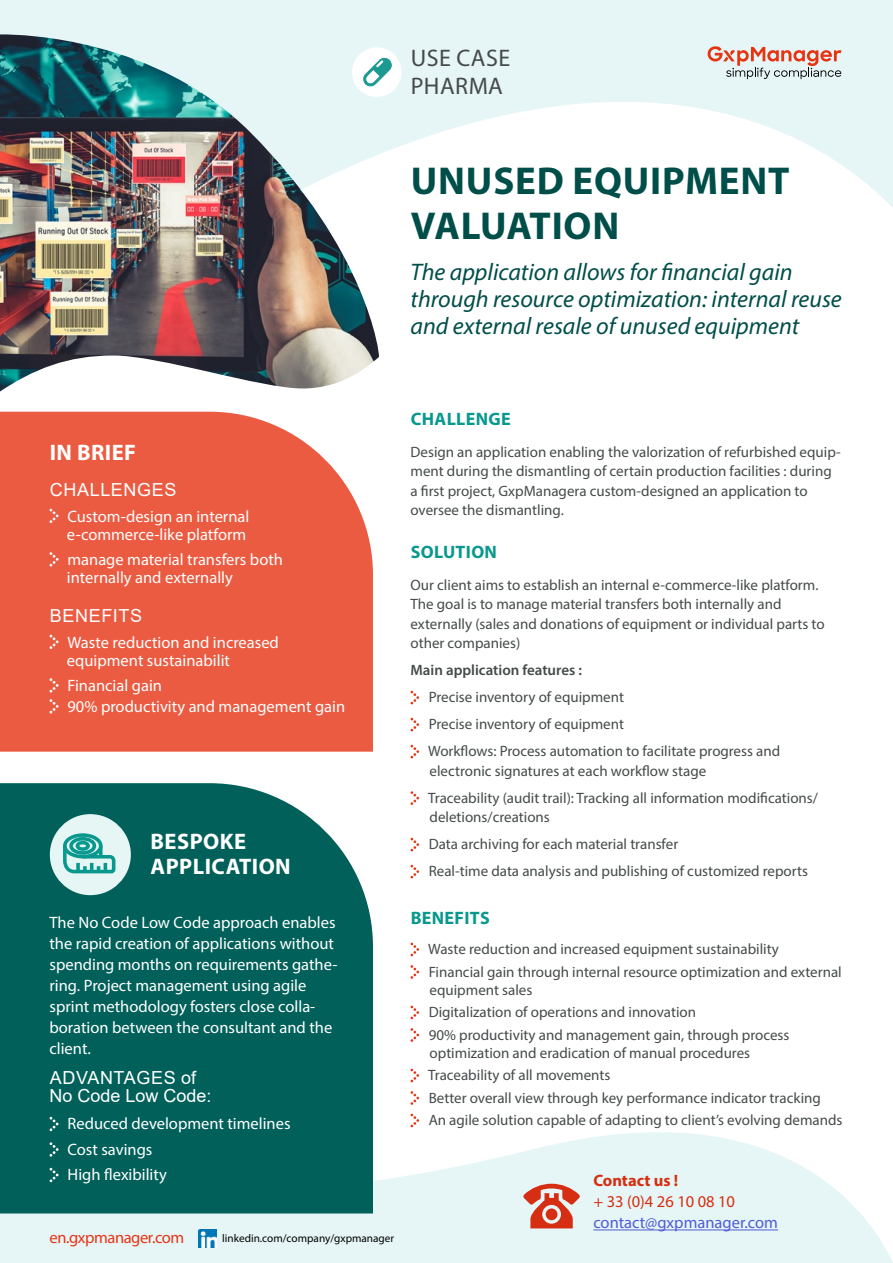
<style>
.page{position:relative;width:893px;height:1263px;background:#fff}
.page>*{position:absolute;margin:0;border:0;box-sizing:border-box;transform-origin:0 0}
.t1{font:700 39px/45px "Myriad Pro";letter-spacing:.02em;color:#004e49}
.t2{font:italic 24px/27px "Myriad Pro";color:#004e49}
.t3{font:24px/27.6px "Myriad Pro";letter-spacing:.02em;color:#454a4a}
.t4{font:700 22.5px/25.5px "Myriad Pro";letter-spacing:.02em;color:#fff}
.t5{font:18px/18px "Arial";color:#fff}
.t6{font:700 18px "Myriad Pro";letter-spacing:.02em;color:#08988e}
.t7{font:18px "Arial";letter-spacing:.035em;color:#fff}
.t8{font:16.5px/21px "Myriad Pro";color:#fff}
.t9{font:16.5px "Myriad Pro";color:#4f5cd6}
.t10{font:16.5px "Myriad Pro";letter-spacing:-.025em;color:#e63516}
.t11{font:16.5px "Myriad Pro";color:#d52f11}
.t12{font:700 16.5px "Myriad Pro";color:#d52f11}
.t13{font:15px/19.5px "Myriad Pro";color:#454a4a}
.t14{font:600 15px "Myriad Pro";color:#454a4a}
.t15{font:11.25px "Myriad Pro";color:#000}
.s1{color:#e63616}
</style>
<div class="page">
<svg style="left:0;top:0;width:893px;height:208px;fill:#e6f5f5"></svg>
<svg style="left:708px;top:46px;width:133px;height:33px"></svg>
<svg style="left:411px;top:691px;width:8px;height:13px"></svg>
<svg style="left:411px;top:718px;width:8px;height:13px"></svg>
<svg style="left:411px;top:745px;width:8px;height:13px"></svg>
<svg style="left:411px;top:791px;width:8px;height:14px"></svg>
<svg style="left:411px;top:838px;width:8px;height:13px"></svg>
<svg style="left:411px;top:865px;width:8px;height:13px"></svg>
<div style="left:0;top:412px;width:373px;height:340px;background:#eb5b41"></div>
<svg style="left:0;top:1091px;width:893px;height:172px;fill:#e6f5f5"></svg>
<div style="left:0;top:783px;width:373px;height:430px;background:#01605a"></div>
<svg style="left:50px;top:509px;width:9px;height:14px"></svg>
<svg style="left:50px;top:552px;width:9px;height:14px"></svg>
<svg style="left:50px;top:635px;width:9px;height:14px"></svg>
<svg style="left:50px;top:678px;width:9px;height:14px"></svg>
<svg style="left:50px;top:699px;width:9px;height:14px"></svg>
<svg style="left:50px;top:1117px;width:9px;height:14px"></svg>
<svg style="left:50px;top:1142px;width:9px;height:15px"></svg>
<svg style="left:50px;top:1168px;width:9px;height:14px"></svg>
<div style="left:50px;top:814px;width:81px;height:81px;background:#e6f6f5;border-radius:50%"></div>
<div style="left:63px;top:833px;width:40px;height:25px;border:4px solid #08988e;border-radius:50%"></div>
<div style="left:69px;top:837px;width:27px;height:18px;border:4px solid #08988e;border-radius:50%"></div>
<div style="left:76px;top:841px;width:14px;height:10px;border:4px solid #08988e;border-radius:50%"></div>
<svg style="left:63px;top:842px;width:53px;height:32px"></svg>
<svg style="left:523px;top:1184px;width:57px;height:44px"></svg>
<hr style="left:593px;top:1229px;width:185px;height:1px;background:#4f5cd6">
<img style="left:198px;top:1229px;width:19px;height:18px">
<img style="left:0;top:34px;width:380px;height:358px">
<svg style="left:411px;top:943px;width:8px;height:13px"></svg>
<svg style="left:411px;top:965px;width:8px;height:14px"></svg>
<svg style="left:411px;top:1006px;width:8px;height:13px"></svg>
<svg style="left:411px;top:1028px;width:8px;height:14px"></svg>
<svg style="left:411px;top:1069px;width:8px;height:13px"></svg>
<svg style="left:411px;top:1091px;width:8px;height:14px"></svg>
<svg style="left:411px;top:1114px;width:8px;height:13px"></svg>
<svg style="left:349px;top:45px;width:55px;height:54px"></svg>
<h2 class="t3" style="left:411px;top:44px;width:101px">USE CASE<br>PHARMA</h2>
<h1 class="t1" style="left:411px;top:157px;width:380px">UNUSED EQUIPMENT<br>VALUATION</h1>
<h2 class="t2" style="left:410px;top:258px;width:433px">The application allows for financial gain through resource optimization: internal reuse and external resale of unused equipment</h2>
<h3 class="t4" style="left:50px;top:439px;width:88px">IN BRIEF</h3>
<p class="t7" style="left:50px;top:477px;width:128px">CHALLENGES</p>
<p class="t8" style="left:67px;top:507px;width:184px;line-height:18px">Custom-design an internal e-commerce-like platform</p>
<p class="t8" style="left:67px;top:550px;width:218px;line-height:18px">manage material transfers both internally and externally</p>
<p class="t7" style="left:50px;top:603px;width:94px">BENEFITS</p>
<p class="t8" style="left:67px;top:633px;width:213px;line-height:18px">Waste reduction and increased equipment sustainabilit</p>
<p class="t8" style="left:67px;top:675px;width:279px">Financial gain<br>90% productivity and management gain</p>
<h3 class="t4" style="left:151px;top:828px;width:142px">BESPOKE<br>APPLICATION</h3>
<p class="t8" style="left:49px;top:912px;width:290px">The No Code Low Code approach enables the rapid creation of applications without spending months on requirements gathe&shy;ring. Project management using agile sprint methodology fosters close colla&shy;boration between the consultant and the client.</p>
<p class="t5" style="left:49px;top:1069px;width:164px">ADVANTAGES of<br>No Code Low Code:</p>
<p class="t8" style="left:67px;top:1110px;width:225px;line-height:25.5px">Reduced development timelines<br>Cost savings<br>High flexibility</p>
<p class="t10" style="left:50px;top:1228px;width:136px">en.gxp<span class="s1">manage</span>r.com</p>
<p class="t15" style="left:222px;top:1231px;width:173px">linkedin.com/company/gxpmanager</p>
<p class="t6" style="left:411px;top:407px;width:102px">CHALLENGE</p>
<p class="t13" style="left:410px;top:442px;width:432px">Design an application enabling the valorization of refurbished equip&shy;ment during the dismantling of certain production facilities : during a first project, GxpManagera custom-designed an application to oversee the dismantling.</p>
<p class="t6" style="left:411px;top:540px;width:88px">SOLUTION</p>
<p class="t13" style="left:410px;top:575px;width:416px">Our client aims to establish an internal e-commerce-like platform.<br>The goal is to manage material transfers both internally and externally (sales and donations of equipment or individual parts to other companies)</p>
<p class="t14" style="left:410px;top:661px;width:173px">Main application features :</p>
<p class="t13" style="left:428px;top:683px;width:354px;line-height:27px">Precise inventory of equipment<br>Precise inventory of equipment<br>Workflows: Process automation to facilitate progress and</p>
<p class="t13" style="left:428px;top:757px;width:391px;line-height:27px">electronic signatures at each workflow stage<br>Traceability (audit trail): Tracking all information modifications/</p>
<p class="t13" style="left:429px;top:803px;width:381px;line-height:27px">deletions/creations<br>Data archiving for each material transfer<br>Real-time data analysis and publishing of customized reports</p>
<p class="t6" style="left:411px;top:906px;width:81px">BENEFITS</p>
<p class="t13" style="left:428px;top:938px;width:415px;line-height:22.5px">Waste reduction and increased equipment sustainability<br>Financial gain through internal resource optimization and external</p>
<p class="t13" style="left:429px;top:978px;width:362px;line-height:22.5px">equipment sales<br>Digitalization of operations and innovation<br>90% productivity and management gain, through process</p>
<p class="t13" style="left:428px;top:1041px;width:416px;line-height:22.5px">optimization and eradication of manual procedures<br>Traceability of all movements<br>Better overall view through key performance indicator tracking<br>An agile solution capable of adapting to client’s evolving demands</p>
<p class="t12" style="left:593px;top:1170px;width:86px">Contact us !</p>
<p class="t11" style="left:593px;top:1191px;width:143px">+ 33 (0)4 26 10 08 10</p>
<p class="t9" style="left:593px;top:1212px;width:186px">contact@gxpmanager.com</p>
</div>
